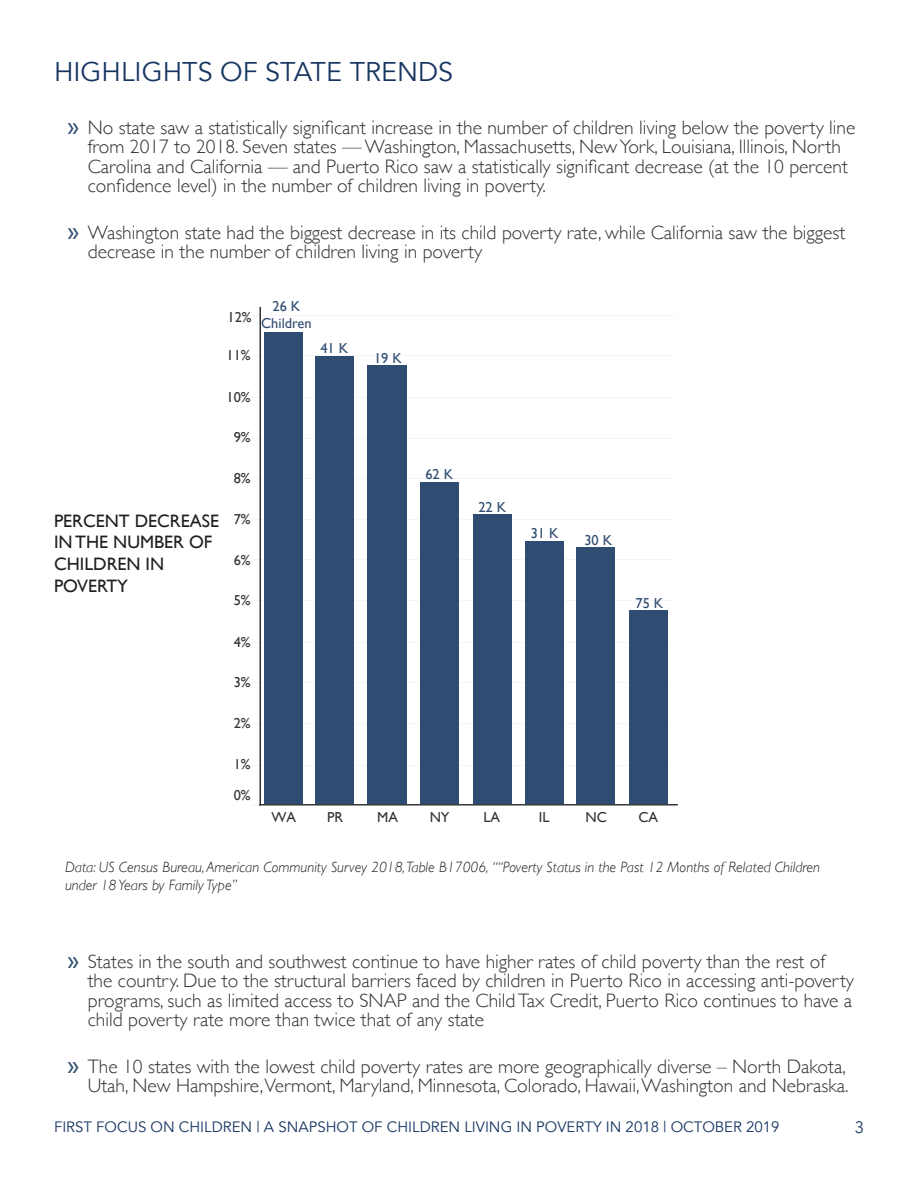
<style>
.page{position:relative;width:918px;height:1188px;background:#fff}
.page>*{position:absolute;margin:0;border:0;box-sizing:border-box;transform-origin:0 0}
.t1{font:27px "Avenir";color:#173561}
.t2{font:300 19.5px/19.5px "Gill Sans";color:#313232}
.t3{font:18px/21.6px "Gill Sans";color:#231f20}
.t4{font:16.5px "Avenir";color:#163561}
.t5{font:italic 300 15px/18px "Gill Sans";color:#231f20}
.t6{font:15px "Avenir";color:#163561}
.t7{font:14.4px "Gill Sans";color:#323332}
.t8{font:14.4px/17.2px "Gill Sans";color:#2f4c72;text-align:center}
.s1{font-weight:400;font-size:24px;color:#2f4c72}
.s2{font-size:24px;color:#2f4c72}
</style>
<div class="page">
<hr style="left:257px;top:765px;width:417px;height:1px;background:#f3f6f7">
<hr style="left:257px;top:723px;width:417px;height:1px;background:#f3f6f7">
<hr style="left:257px;top:682px;width:417px;height:1px;background:#f3f6f7">
<hr style="left:257px;top:642px;width:417px;height:1px;background:#f3f6f7">
<hr style="left:257px;top:600px;width:417px;height:1px;background:#f3f6f7">
<hr style="left:257px;top:559px;width:417px;height:1px;background:#f3f6f7">
<hr style="left:257px;top:519px;width:417px;height:1px;background:#f3f6f7">
<hr style="left:257px;top:478px;width:417px;height:1px;background:#f3f6f7">
<hr style="left:257px;top:438px;width:417px;height:1px;background:#f3f6f7">
<hr style="left:257px;top:397px;width:417px;height:1px;background:#f3f6f7">
<hr style="left:257px;top:355px;width:417px;height:1px;background:#f3f6f7">
<div style="left:629px;top:610px;width:39px;height:195px;background:#2f4c72"></div>
<div style="left:576px;top:547px;width:39px;height:258px;background:#2f4c72"></div>
<div style="left:525px;top:541px;width:39px;height:264px;background:#2f4c72"></div>
<div style="left:473px;top:514px;width:39px;height:291px;background:#2f4c72"></div>
<div style="left:420px;top:482px;width:39px;height:323px;background:#2f4c72"></div>
<div style="left:368px;top:365px;width:39px;height:440px;background:#2f4c73"></div>
<div style="left:315px;top:356px;width:39px;height:449px;background:#2f4c72"></div>
<div style="left:264px;top:332px;width:39px;height:473px;background:#2f4c72"></div>
<hr style="left:257px;top:805px;width:418px;height:1px;background:#f3f6f7">
<hr style="left:257px;top:309px;width:1px;height:497px;background:#f3f6f7">
<hr style="left:258px;top:315px;width:418px;height:1px;background:#f3f6f7">
<hr style="left:260px;top:307px;width:1px;height:498px;background:#313232">
<hr style="left:259px;top:804px;width:419px;height:2px;background:#373837">
<h1 class="t1" style="left:54px;top:56px;width:401px">HIGHLIGHTS OF STATE TRENDS</h1>
<p class="t2" style="left:88px;top:116px;width:769px;text-indent:-20px"><span class="s1">»</span><span class="s2">»</span> No state saw a statistically significant increase in the number of children living below the poverty line from 2017 to 2018. Seven states — Washington, Massachusetts, New York, Louisiana, Illinois, North Carolina and California — and Puerto Rico saw a statistically significant decrease (at the 10 percent confidence level) in the number of children living in poverty.</p>
<p class="t2" style="left:88px;top:221px;width:759px;text-indent:-20px"><span class="s1">»</span><span class="s2">»</span> Washington state had the biggest decrease in its child poverty rate, while California saw the biggest decrease in the number of children living in poverty</p>
<p class="t7" style="left:227px;top:309px;width:26px">12%</p>
<p class="t8" style="left:261px;top:297px;width:52px">26 K<br>Children</p>
<p class="t7" style="left:227px;top:347px;width:26px">11%</p>
<p class="t8" style="left:320px;top:339px;width:29px">41 K</p>
<p class="t7" style="left:227px;top:388px;width:26px">10%</p>
<p class="t7" style="left:234px;top:429px;width:18px">9%</p>
<p class="t7" style="left:234px;top:469px;width:18px">8%</p>
<p class="t3" style="left:54px;top:510px;width:167px">PERCENT DECREASE<br>IN THE NUMBER OF<br>CHILDREN IN<br>POVERTY</p>
<p class="t7" style="left:234px;top:511px;width:18px">7%</p>
<p class="t7" style="left:234px;top:551px;width:18px">6%</p>
<p class="t7" style="left:234px;top:592px;width:18px">5%</p>
<p class="t7" style="left:234px;top:633px;width:18px">4%</p>
<p class="t7" style="left:234px;top:674px;width:18px">3%</p>
<p class="t7" style="left:234px;top:714px;width:18px">2%</p>
<p class="t8" style="left:374px;top:349px;width:29px">19 K</p>
<p class="t8" style="left:425px;top:465px;width:29px">62 K</p>
<p class="t8" style="left:478px;top:498px;width:29px">22 K</p>
<p class="t8" style="left:531px;top:524px;width:29px">31 K</p>
<p class="t8" style="left:584px;top:531px;width:29px">30 K</p>
<p class="t8" style="left:636px;top:594px;width:29px">75 K</p>
<p class="t7" style="left:234px;top:756px;width:18px">1%</p>
<p class="t7" style="left:234px;top:787px;width:18px">0%</p>
<p class="t7" style="left:271px;top:809px;width:26px">WA</p>
<p class="t7" style="left:327px;top:809px;width:18px">PR</p>
<p class="t7" style="left:377px;top:809px;width:22px">MA</p>
<p class="t7" style="left:430px;top:809px;width:21px">NY</p>
<p class="t7" style="left:484px;top:809px;width:18px">LA</p>
<p class="t7" style="left:539px;top:809px;width:12px">IL</p>
<p class="t7" style="left:586px;top:809px;width:23px">NC</p>
<p class="t7" style="left:638px;top:809px;width:21px">CA</p>
<p class="t5" style="left:65px;top:858px;width:757px">Data: US Census Bureau, American Community Survey 2018, Table B17006, ““Poverty Status in the Past 12 Months of Related Children under 18 Years by Family Type”</p>
<p class="t2" style="left:88px;top:950px;width:768px;text-indent:-20px"><span class="s1">»</span><span class="s2">»</span> States in the south and southwest continue to have higher rates of child poverty than the rest of the country. Due to the structural barriers faced by children in Puerto Rico in accessing anti-poverty programs, such as limited access to SNAP and the Child Tax Credit, Puerto Rico continues to have a child poverty rate more than twice that of any state</p>
<p class="t2" style="left:68px;top:1055px;width:783px;text-align:right"><span class="s1">»</span><span class="s2">»</span> The 10 states with the lowest child poverty rates are more geographically diverse – North Dakota,<br>Utah, New Hampshire,Vermont, Maryland, Minnesota, Colorado, Hawaii, Washington and Nebraska.</p>
<p class="t6" style="left:54px;top:1118px;width:727px">FIRST FOCUS ON CHILDREN | A SNAPSHOT OF CHILDREN LIVING IN POVERTY IN 2018 | OCTOBER 2019</p>
<p class="t4" style="left:855px;top:1117px;width:11px">3</p>
</div>
